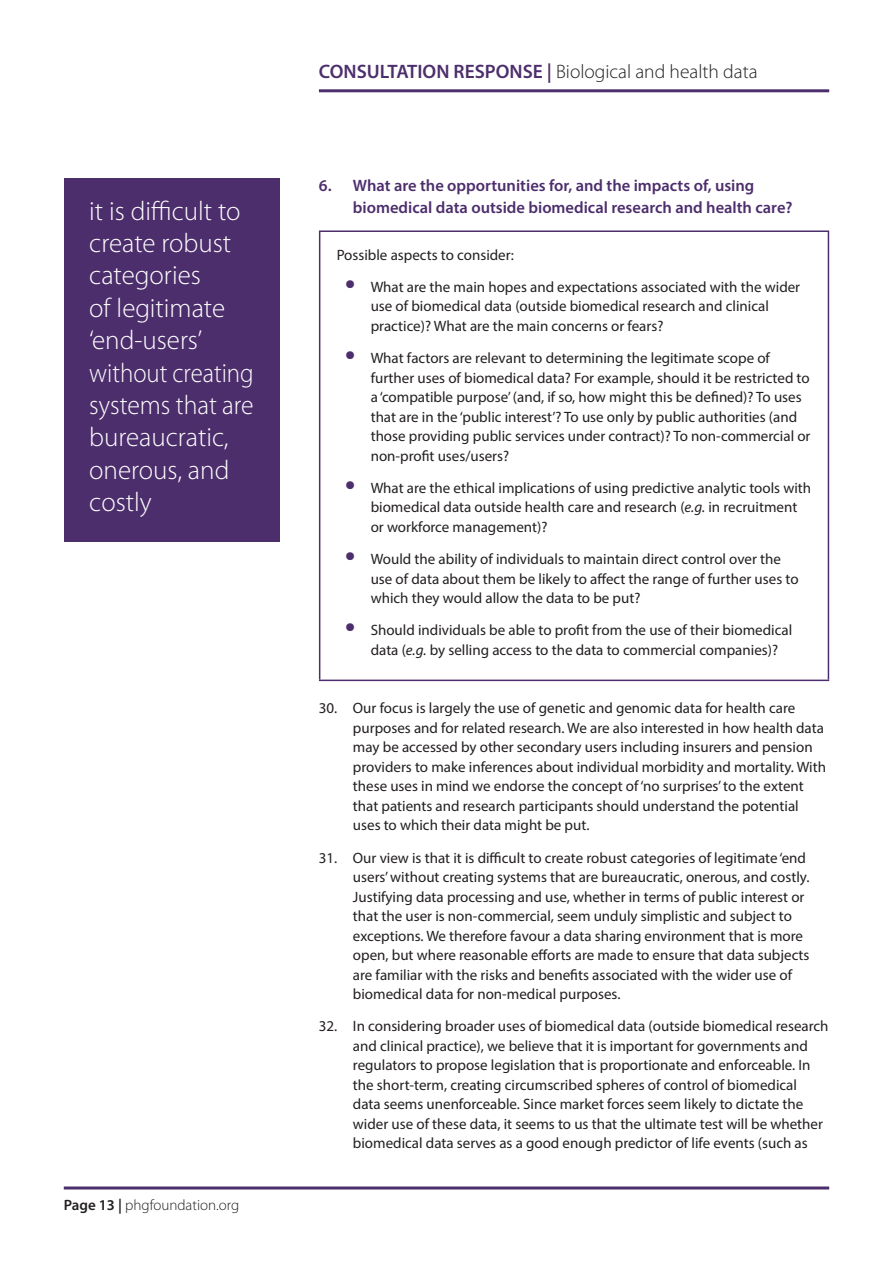
<style>
.page{position:relative;width:893px;height:1263px;background:#fff}
.page>*{position:absolute;margin:0;border:0;box-sizing:border-box;transform-origin:0 0}
.Main_Text_List_numbe{font:300 27px/32.4px "Myriad Pro";color:#fff}
.t1{font:300 19.5px "Myriad Pro";color:#231f20}
.Main_text_heading_2{font:600 16.5px/22.5px "Myriad Pro";color:#4d2e6d}
.Main_text{font:15px/19.5px "Myriad Pro";color:#231f20}
.t2{font:300 15px "Myriad Pro";color:#231f20}
.s1{font-weight:600}
.s2{font-weight:600;color:#4d2e6d}
.s3{font-weight:700;font-size:30px;color:#4d2e6d}
.s4{font-style:italic}
</style>
<div class="page">
<hr style="left:64px;top:1186px;width:765px;height:3px;background:#4d2e6d">
<hr style="left:319px;top:89px;width:510px;height:3px;background:#4d2e6d">
<hr style="left:319px;top:230px;width:510px;height:2px;background:#4d2e6d">
<hr style="left:319px;top:232px;width:1px;height:448px;background:#4d2e6d">
<hr style="left:828px;top:232px;width:1px;height:448px;background:#4d2e6d">
<hr style="left:319px;top:680px;width:510px;height:1px;background:#4d2e6d">
<div style="left:64px;top:179px;width:215px;height:363px;background:#4d2e6d"></div>
<p class="Main_Text_List_numbe" style="left:89px;top:195px;width:166px">it is difficult to create robust categories<br>of legitimate ‘end-users’ without creating systems that are bureaucratic, onerous, and costly</p>
<p class="t2" style="left:64px;top:1197px;width:177px"><span class="s1">Page 13 |</span> phgfoundation.org</p>
<h2 class="t1" style="left:319px;top:61px;width:440px"><span class="s2">CONSULTATION RESPONSE |</span> Biological and health data</h2>
<p class="Main_text_heading_2" style="left:353px;top:174px;width:441px;text-indent:-34px">6. What are the opportunities for, and the impacts of, using biomedical data outside biomedical research and health care?</p>
<p class="Main_text" style="left:337px;top:244px;width:179px">Possible aspects to consider:</p>
<p class="Main_text" style="left:371px;top:277px;width:431px;text-indent:-26px"><span class="s3">•</span> What are the main hopes and expectations associated with the wider use of biomedical data (outside biomedical research and clinical practice)? What are the main concerns or fears?</p>
<p class="Main_text" style="left:371px;top:348px;width:441px;text-indent:-26px"><span class="s3">•</span> What factors are relevant to determining the legitimate scope of further uses of biomedical data? For example, should it be restricted to a ‘compatible purpose’ (and, if so, how might this be defined)? To uses that are in the ‘public interest’? To use only by public authorities (and those providing public services under contract)? To non-commercial or non-profit uses/users?</p>
<p class="Main_text" style="left:371px;top:478px;width:442px;text-indent:-26px"><span class="s3">•</span> What are the ethical implications of using predictive analytic tools with biomedical data outside health care and research (<span class="s4">e.g.</span> in recruitment or workforce management)?</p>
<p class="Main_text" style="left:371px;top:549px;width:429px;text-indent:-26px"><span class="s3">•</span> Would the ability of individuals to maintain direct control over the use of data about them be likely to affect the range of further uses to which they would allow the data to be put?</p>
<p class="Main_text" style="left:371px;top:620px;width:423px;text-indent:-26px"><span class="s3">•</span> Should individuals be able to profit from the use of their biomedical data (<span class="s4">e.g.</span> by selling access to the data to commercial companies)?</p>
<p class="Main_text" style="left:353px;top:698px;width:475px;text-indent:-34px">30. Our focus is largely the use of genetic and genomic data for health care purposes and for related research. We are also interested in how health data may be accessed by other secondary users including insurers and pension providers to make inferences about individual morbidity and mortality. With these uses in mind we endorse the concept of ‘no surprises’ to the extent that patients and research participants should understand the potential uses to which their data might be put.</p>
<p class="Main_text" style="left:353px;top:848px;width:458px;text-indent:-34px">31. Our view is that it is difficult to create robust categories of legitimate ‘end users’ without creating systems that are bureaucratic, onerous, and costly.<br>Justifying data processing and use, whether in terms of public interest or that the user is non-commercial, seem unduly simplistic and subject to exceptions. We therefore favour a data sharing environment that is more open, but where reasonable efforts are made to ensure that data subjects are familiar with the risks and benefits associated with the wider use of biomedical data for non-medical purposes.</p>
<p class="Main_text" style="left:353px;top:1016px;width:477px;text-indent:-34px">32. In considering broader uses of biomedical data (outside biomedical research and clinical practice), we believe that it is important for governments and regulators to propose legislation that is proportionate and enforceable. In the short-term, creating circumscribed spheres of control of biomedical data seems unenforceable. Since market forces seem likely to dictate the wider use of these data, it seems to us that the ultimate test will be whether biomedical data serves as a good enough predictor of life events (such as</p>
</div>
